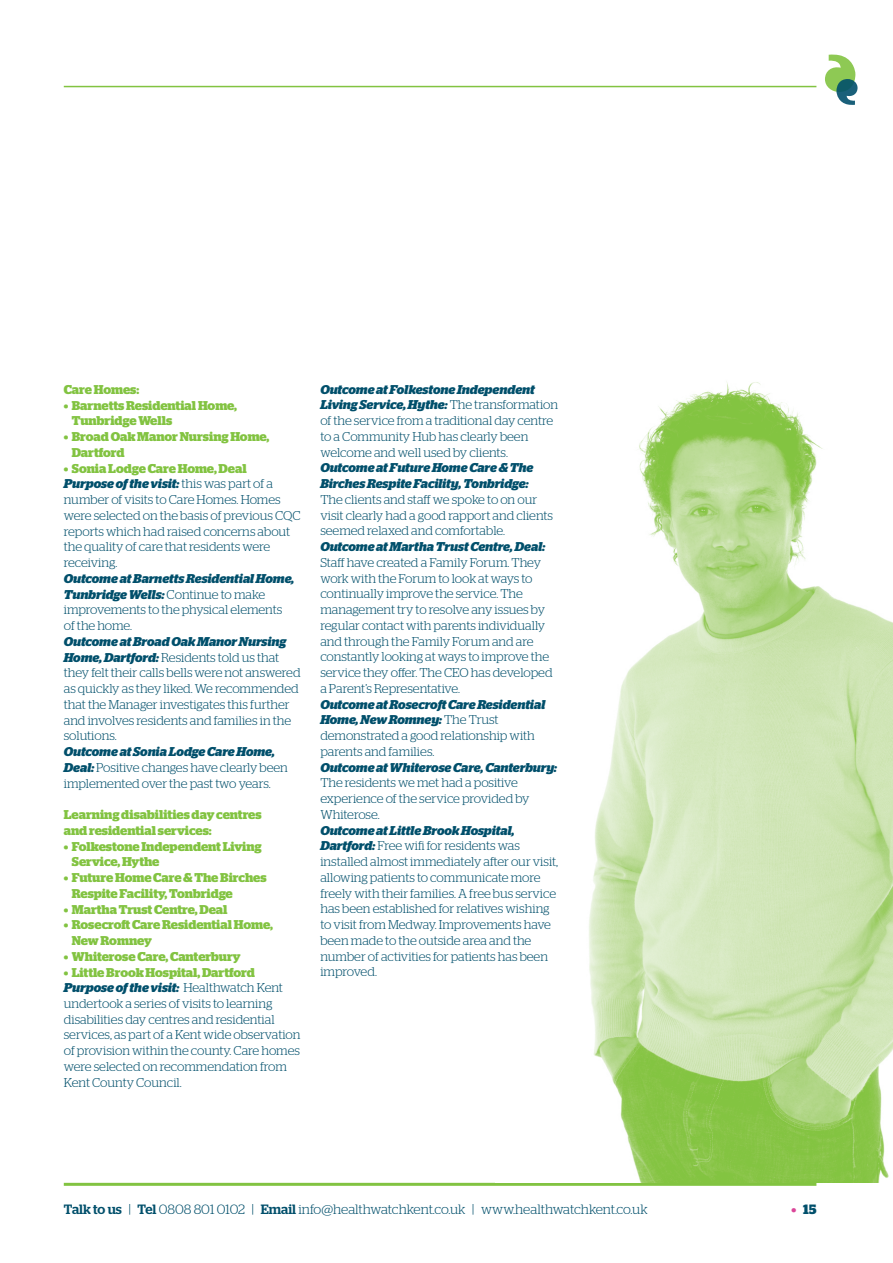
<style>
.page{position:relative;width:893px;height:1263px;background:#fff}
.page>*{position:absolute;margin:0;border:0;box-sizing:border-box;transform-origin:0 0}
.t1{font:300 13.5px "Stag";color:#004f6b}
.t2{font:700 13.5px "Stag";color:#004f6b}
.t3{font:300 12.75px/15.8px "Stag";color:#004f6b}
.t4{font:700 12.75px/15.8px "Stag";color:#82c341}
.t5{font:italic 700 12.75px/15.8px "Stag";letter-spacing:-.005em;color:#004f6b}
.s1{font-weight:700;color:#82c341}
.s2{font-weight:700;font-style:italic}
.s3{font-weight:500}
.s4{color:#db4699}
</style>
<div class="page">
<hr style="left:64px;top:86px;width:752px;height:1px;background:#82c341">
<hr style="left:64px;top:1183px;width:752px;height:3px;background:#82c341">
<svg style="left:825px;top:54px;width:32px;height:51px"></svg>
<img style="left:589px;top:381px;width:304px;height:802px">
<p class="t4" style="left:64px;top:381px;width:77px">Care Homes:</p>
<p class="t4" style="left:72px;top:397px;width:167px;text-indent:-8px">• Barnetts Residential Home,<br>Tunbridge Wells</p>
<p class="t4" style="left:72px;top:429px;width:199px;text-indent:-8px">• Broad Oak Manor Nursing Home,<br>Dartford</p>
<p class="t3" style="left:64px;top:460px;width:238px"><span class="s1">• Sonia Lodge Care Home, Deal<br></span><span class="s2">Purpose of the visit:</span> this was part of a number of visits to Care Homes. Homes were selected on the basis of previous CQC reports which had raised concerns about the quality of care that residents were receiving.</p>
<p class="t3" style="left:64px;top:570px;width:232px"><span class="s2">Outcome at Barnetts Residential Home,<br>Tunbridge Wells:</span> Continue to make improvements to the physical elements of the home.</p>
<p class="t3" style="left:64px;top:633px;width:238px"><span class="s2">Outcome at Broad Oak Manor Nursing Home, Dartford:</span> Residents told us that they felt their calls bells were not answered as quickly as they liked. We recommended that the Manager investigates this further and involves residents and families in the solutions.</p>
<p class="t3" style="left:64px;top:743px;width:226px"><span class="s2">Outcome at Sonia Lodge Care Home,<br>Deal:</span> Positive changes have clearly been implemented over the past two years.</p>
<p class="t4" style="left:64px;top:807px;width:199px">Learning disabilities day centres and residential services:</p>
<p class="t4" style="left:72px;top:838px;width:191px;text-indent:-8px">• Folkestone Independent Living<br>Service, Hythe</p>
<p class="t4" style="left:72px;top:870px;width:196px;text-indent:-8px">• Future Home Care &amp; The Birches<br>Respite Facility, Tonbridge</p>
<p class="t4" style="left:64px;top:901px;width:165px">• Martha Trust Centre, Deal</p>
<p class="t4" style="left:72px;top:917px;width:203px;text-indent:-8px">• Rosecroft Care Residential Home,<br>New Romney</p>
<p class="t4" style="left:64px;top:948px;width:179px">• Whiterose Care, Canterbury</p>
<p class="t3" style="left:64px;top:964px;width:238px"><span class="s1">• Little Brook Hospital, Dartford </span><span class="s2">Purpose of the visit:</span> Healthwatch Kent undertook a series of visits to learning disabilities day centres and residential services, as part of a Kent wide observation of provision within the county. Care homes were selected on recommendation from Kent County Council.</p>
<p class="t3" style="left:320px;top:381px;width:239px"><span class="s2">Outcome at Folkestone Independent Living Service, Hythe:</span> The transformation of the service from a traditional day centre to a Community Hub has clearly been welcome and well used by clients.</p>
<p class="t5" style="left:320px;top:460px;width:215px">Outcome at Future Home Care &amp; The<br>Birches Respite Facility, Tonbridge:</p>
<p class="t3" style="left:320px;top:491px;width:234px">The clients and staff we spoke to on our visit clearly had a good rapport and clients seemed relaxed and comfortable.</p>
<p class="t5" style="left:320px;top:539px;width:226px">Outcome at Martha Trust Centre, Deal:</p>
<p class="t3" style="left:320px;top:554px;width:234px">Staff have created a Family Forum. They work with the Forum to look at ways to continually improve the service. The management try to resolve any issues by regular contact with parents individually and through the Family Forum and are constantly looking at ways to improve the service they offer. The CEO has developed a Parent’s Representative.</p>
<p class="t3" style="left:320px;top:696px;width:226px"><span class="s2">Outcome at Rosecroft Care Residential<br>Home, New Romney:</span> The Trust demonstrated a good relationship with parents and families.</p>
<p class="t5" style="left:320px;top:759px;width:238px">Outcome at Whiterose Care, Canterbury:</p>
<p class="t3" style="left:320px;top:775px;width:211px">The residents we met had a positive experience of the service provided by<br>Whiterose.</p>
<p class="t3" style="left:320px;top:822px;width:239px"><span class="s2">Outcome at Little Brook Hospital, Dartford:</span> Free wifi for residents was installed almost immediately after our visit, allowing patients to communicate more freely with their families. A free bus service has been established for relatives wishing to visit from Medway. Improvements have been made to the outside area and the number of activities for patients has been improved.</p>
<p class="t1" style="left:64px;top:1202px;width:585px"><span class="s3">Talk to us</span> | <span class="s3">Tel</span> 0808 801 0102 | <span class="s3">Email</span> info@healthwatchkent.co.uk | www.healthwatchkent.co.uk</p>
<p class="t2" style="left:791px;top:1201px;width:26px"><span class="s4">•</span> 15</p>
</div>
